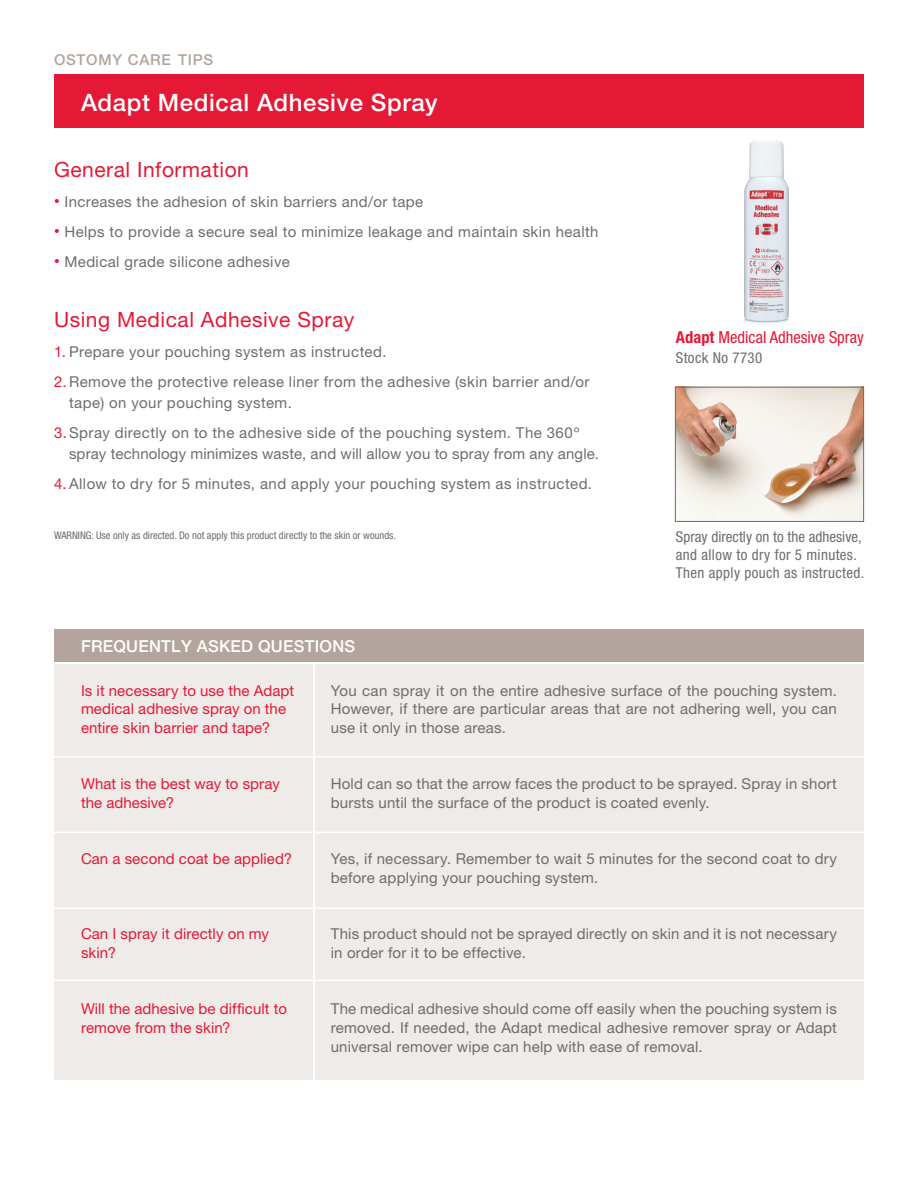
<style>
.page{position:relative;width:918px;height:1188px;background:#fff}
.page>*{position:absolute;margin:0;border:0;box-sizing:border-box;transform-origin:0 0}
.t1{font:500 24px "Helvetica Neue LT Std";letter-spacing:.025em;color:#fff}
.Subhead__13_12_Bold{font:21px "Helvetica Neue LT Std";letter-spacing:.025em;color:#e51836}
.t2{font:condensed 16.5px "Helvetica Neue LT Std";letter-spacing:.005em;color:#e51836}
.t3{font:500 16.5px "Helvetica Neue LT Std";letter-spacing:.015em;color:#fff}
.Body_Copy__11_12{font:15px/18.8px "Helvetica Neue LT Std";letter-spacing:.02em;color:#6c6d70}
.Body_Copy__11_12-2{font:15px/18.8px "Helvetica Neue LT Std";letter-spacing:.005em;color:#e51836}
.Body{font:15px "Helvetica Neue LT Std";letter-spacing:.025em;color:#6c6d70}
.t4{font:condensed 15px/18px "Helvetica Neue LT Std";letter-spacing:.025em;color:#6c6d70}
.t5{font:500 15px "Helvetica Neue LT Std";letter-spacing:.05em;color:#b3a59e}
.t6{font:condensed 10.5px "Helvetica Neue LT Std";color:#6c6d70}
.s1{font-size:11.25px;color:#e51836}
.s2{color:#e51836}
.s3{font-weight:700}
</style>
<div class="page">
<div style="left:54px;top:665px;width:258px;height:415px;background:#eeebe9"></div>
<div style="left:316px;top:665px;width:548px;height:415px;background:#eeebe9"></div>
<div style="left:54px;top:629px;width:810px;height:33px;background:#b3a59e"></div>
<img style="left:744px;top:141px;width:44px;height:182px">
<img style="left:677px;top:389px;width:185px;height:131px">
<hr style="left:54px;top:756px;width:810px;height:2px;background:#fff">
<hr style="left:54px;top:832px;width:810px;height:1px;background:#fff">
<hr style="left:54px;top:908px;width:810px;height:1px;background:#fff">
<hr style="left:54px;top:980px;width:810px;height:1px;background:#fff">
<div style="left:675px;top:387px;width:189px;height:135px;border:1px solid #6c6d70"></div>
<div style="left:54px;top:74px;width:810px;height:54px;background:#e51836"></div>
<p class="t5" style="left:54px;top:50px;width:161px">OSTOMY CARE TIPS</p>
<p class="t1" style="left:81px;top:88px;width:358px">Adapt Medical Adhesive Spray</p>
<p class="Subhead__13_12_Bold" style="left:54px;top:157px;width:196px">General Information</p>
<p class="Body" style="left:54px;top:193px;width:371px"><span class="s1">•</span> Increases the adhesion of skin barriers and/or tape</p>
<p class="Body" style="left:54px;top:223px;width:546px"><span class="s1">•</span> Helps to provide a secure seal to minimize leakage and maintain skin health</p>
<p class="Body_Copy__11_12" style="left:54px;top:252px;width:237px"><span class="s1">•</span> Medical grade silicone adhesive</p>
<p class="Subhead__13_12_Bold" style="left:54px;top:307px;width:302px">Using Medical Adhesive Spray</p>
<p class="Body_Copy__11_12" style="left:54px;top:342px;width:334px"><span class="s2">1.</span> Prepare your pouching system as instructed.</p>
<p class="Body_Copy__11_12" style="left:69px;top:371px;width:522px;line-height:21px;text-indent:-15px"><span class="s2">2.</span>Remove the protective release liner from the adhesive (skin barrier and/or tape) on your pouching system.</p>
<p class="Body_Copy__11_12" style="left:69px;top:422px;width:532px;line-height:21px;text-indent:-15px"><span class="s2">3.</span>Spray directly on to the adhesive side of the pouching system. The 360º spray technology minimizes waste, and will allow you to spray from any angle.</p>
<p class="Body_Copy__11_12" style="left:54px;top:474px;width:540px"><span class="s2">4.</span>Allow to dry for 5 minutes, and apply your pouching system as instructed.</p>
<p class="t6" style="left:54px;top:529px;width:344px">WARNING: Use only as directed. Do not apply this product directly to the skin or wounds.</p>
<p class="t3" style="left:81px;top:636px;width:276px">FREQUENTLY ASKED QUESTIONS</p>
<p class="t2" style="left:676px;top:328px;width:190px"><span class="s3">Adapt</span> Medical Adhesive Spray</p>
<p class="t4" style="left:676px;top:348px;width:88px">Stock No 7730</p>
<p class="t4" style="left:676px;top:527px;width:190px">Spray directly on to the adhesive, and allow to dry for 5 minutes.<br>Then apply pouch as instructed.</p>
<p class="Body_Copy__11_12-2" style="left:81px;top:681px;width:215px">Is it necessary to use the Adapt medical adhesive spray on the entire skin barrier and tape?</p>
<p class="Body_Copy__11_12" style="left:331px;top:681px;width:508px;text-align:justify">You can spray it on the entire adhesive surface of the pouching system.<br>However, if there are particular areas that are not adhering well, you can use it only in those areas.</p>
<p class="Body_Copy__11_12-2" style="left:81px;top:774px;width:200px">What is the best way to spray the adhesive?</p>
<p class="Body_Copy__11_12" style="left:331px;top:774px;width:508px">Hold can so that the arrow faces the product to be sprayed. Spray in short bursts until the surface of the product is coated evenly.</p>
<p class="Body_Copy__11_12-2" style="left:81px;top:849px;width:213px">Can a second coat be applied?</p>
<p class="Body_Copy__11_12" style="left:331px;top:849px;width:508px">Yes, if necessary. Remember to wait 5 minutes for the second coat to dry before applying your pouching system.</p>
<p class="Body_Copy__11_12-2" style="left:81px;top:924px;width:190px">Can I spray it directly on my skin?</p>
<p class="Body_Copy__11_12" style="left:331px;top:924px;width:508px">This product should not be sprayed directly on skin and it is not necessary in order for it to be effective.</p>
<p class="Body_Copy__11_12-2" style="left:81px;top:999px;width:207px">Will the adhesive be difficult to remove from the skin?</p>
<p class="Body_Copy__11_12" style="left:331px;top:999px;width:508px;text-align:justify">The medical adhesive should come off easily when the pouching system is removed. If needed, the Adapt medical adhesive remover spray or Adapt universal remover wipe can help with ease of removal.</p>
</div>
